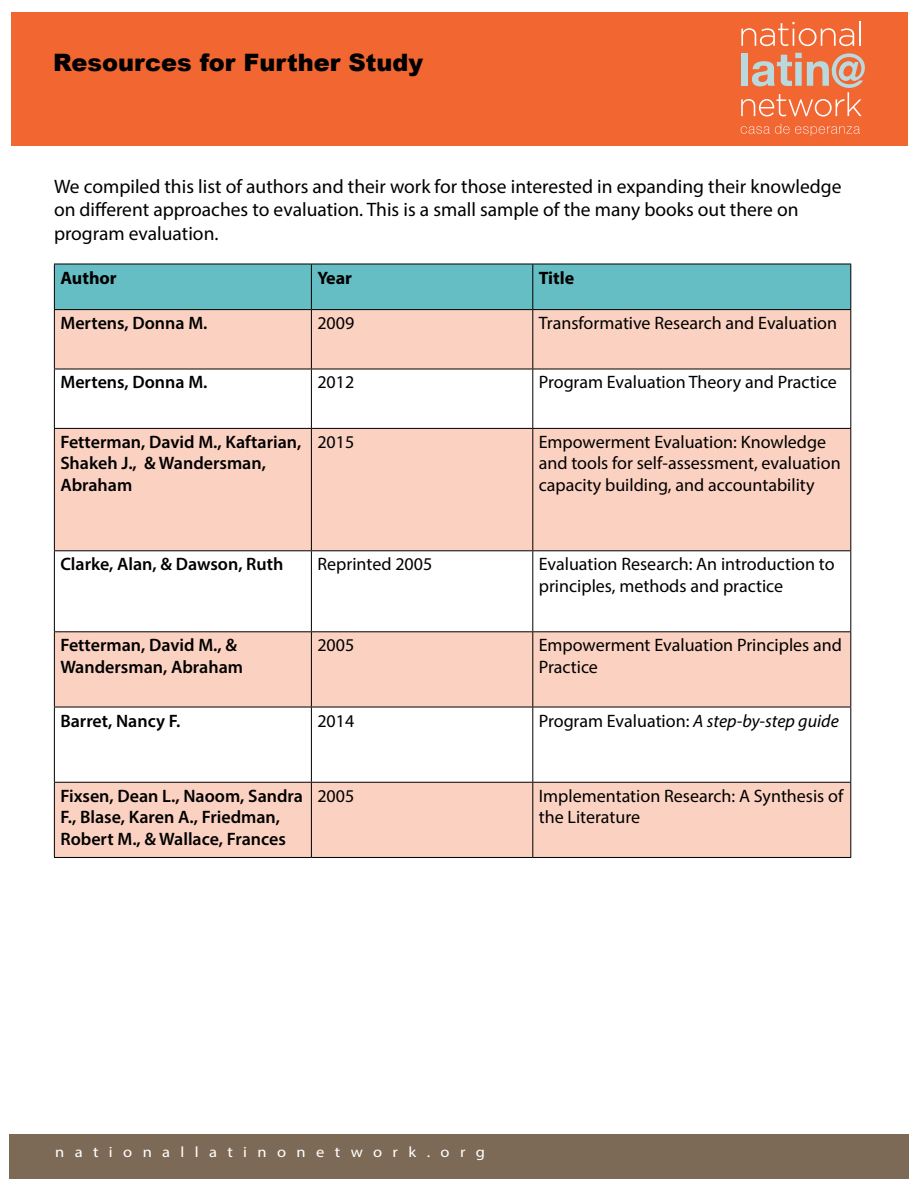
<style>
.page{position:relative;width:918px;height:1188px;background:#fff}
.page>*{position:absolute;margin:0;border:0;box-sizing:border-box;transform-origin:0 0}
.t1{font:900 24px "Arial";color:#000}
.t2{font:19.5px/23.4px "Myriad Pro";color:#000}
.t3{font:18px/21.6px "Myriad Pro";color:#000}
.t4{font:600 18px/21.6px "Myriad Pro";color:#000}
.t5{font:700 18px "Myriad Pro";color:#000}
.t6{font:15px "Myriad Pro";letter-spacing:.63em;color:#fff;scale:1.1 1}
.s1{font-style:italic}
</style>
<div class="page">
<div style="left:11px;top:13px;width:896px;height:133px;background:#f26631"></div>
<div style="left:55px;top:265px;width:795px;height:44px;background:#66bec5"></div>
<svg style="left:55px;top:310px;width:795px;height:547px;fill:#fbd1c1"></svg>
<hr style="left:54px;top:264px;width:257px;height:1px;background:#000">
<hr style="left:54px;top:264px;width:1px;height:45px;background:#000">
<hr style="left:311px;top:264px;width:222px;height:1px;background:#000">
<hr style="left:311px;top:264px;width:1px;height:45px;background:#000">
<hr style="left:533px;top:264px;width:318px;height:1px;background:#000">
<hr style="left:532px;top:264px;width:1px;height:45px;background:#000">
<hr style="left:850px;top:264px;width:1px;height:45px;background:#000">
<hr style="left:54px;top:309px;width:257px;height:1px;background:#000">
<hr style="left:54px;top:310px;width:1px;height:59px;background:#000">
<hr style="left:311px;top:309px;width:222px;height:1px;background:#000">
<hr style="left:311px;top:310px;width:1px;height:59px;background:#000">
<hr style="left:533px;top:309px;width:318px;height:1px;background:#000">
<hr style="left:532px;top:310px;width:1px;height:59px;background:#000">
<hr style="left:850px;top:310px;width:1px;height:59px;background:#000">
<hr style="left:54px;top:369px;width:257px;height:1px;background:#000">
<hr style="left:54px;top:369px;width:1px;height:59px;background:#000">
<hr style="left:311px;top:369px;width:222px;height:1px;background:#000">
<hr style="left:311px;top:369px;width:1px;height:59px;background:#000">
<hr style="left:533px;top:369px;width:318px;height:1px;background:#000">
<hr style="left:532px;top:369px;width:1px;height:59px;background:#000">
<hr style="left:850px;top:369px;width:1px;height:59px;background:#000">
<hr style="left:54px;top:428px;width:257px;height:1px;background:#000">
<hr style="left:54px;top:429px;width:1px;height:121px;background:#000">
<hr style="left:311px;top:428px;width:222px;height:1px;background:#000">
<hr style="left:311px;top:429px;width:1px;height:121px;background:#000">
<hr style="left:533px;top:428px;width:318px;height:1px;background:#000">
<hr style="left:532px;top:429px;width:1px;height:121px;background:#000">
<hr style="left:850px;top:429px;width:1px;height:121px;background:#000">
<hr style="left:54px;top:550px;width:257px;height:1px;background:#000">
<hr style="left:54px;top:551px;width:1px;height:80px;background:#000">
<hr style="left:311px;top:550px;width:222px;height:1px;background:#000">
<hr style="left:311px;top:551px;width:1px;height:80px;background:#000">
<hr style="left:533px;top:550px;width:318px;height:1px;background:#000">
<hr style="left:532px;top:551px;width:1px;height:80px;background:#000">
<hr style="left:850px;top:551px;width:1px;height:80px;background:#000">
<hr style="left:54px;top:631px;width:257px;height:1px;background:#000">
<hr style="left:54px;top:632px;width:1px;height:75px;background:#000">
<hr style="left:311px;top:631px;width:222px;height:1px;background:#000">
<hr style="left:311px;top:632px;width:1px;height:75px;background:#000">
<hr style="left:533px;top:631px;width:318px;height:1px;background:#000">
<hr style="left:532px;top:632px;width:1px;height:75px;background:#000">
<hr style="left:850px;top:632px;width:1px;height:75px;background:#000">
<hr style="left:54px;top:707px;width:257px;height:1px;background:#000">
<hr style="left:54px;top:707px;width:1px;height:75px;background:#000">
<hr style="left:311px;top:707px;width:222px;height:1px;background:#000">
<hr style="left:311px;top:707px;width:1px;height:75px;background:#000">
<hr style="left:533px;top:707px;width:318px;height:1px;background:#000">
<hr style="left:532px;top:707px;width:1px;height:75px;background:#000">
<hr style="left:850px;top:707px;width:1px;height:75px;background:#000">
<hr style="left:54px;top:782px;width:257px;height:1px;background:#000">
<hr style="left:54px;top:783px;width:1px;height:74px;background:#000">
<hr style="left:311px;top:782px;width:222px;height:1px;background:#000">
<hr style="left:311px;top:783px;width:1px;height:74px;background:#000">
<hr style="left:533px;top:782px;width:318px;height:1px;background:#000">
<hr style="left:532px;top:783px;width:1px;height:74px;background:#000">
<hr style="left:850px;top:783px;width:1px;height:74px;background:#000">
<hr style="left:54px;top:857px;width:257px;height:1px;background:#000">
<hr style="left:311px;top:857px;width:222px;height:1px;background:#000">
<hr style="left:533px;top:857px;width:318px;height:1px;background:#000">
<div style="left:9px;top:1134px;width:900px;height:45px;background:#7d6a56"></div>
<svg style="left:741px;top:22px;width:113px;height:24px"></svg>
<hr style="left:859px;top:21px;width:2px;height:25px;background:#fff">
<svg style="left:741px;top:53px;width:124px;height:64px"></svg>
<svg style="left:741px;top:124px;width:119px;height:12px"></svg>
<h1 class="t1" style="left:53px;top:45px;width:371px">Resources for Further Study</h1>
<p class="t2" style="left:54px;top:174px;width:789px">We compiled this list of authors and their work for those interested in expanding their knowledge on different approaches to evaluation. This is a small sample of the many books out there on program evaluation.</p>
<p class="t5" style="left:60px;top:266px;width:58px">Author</p>
<p class="t5" style="left:317px;top:266px;width:36px">Year</p>
<p class="t5" style="left:539px;top:266px;width:37px">Title</p>
<p class="t4" style="left:60px;top:312px;width:149px">Mertens, Donna M.</p>
<p class="t3" style="left:317px;top:312px;width:38px">2009</p>
<p class="t3" style="left:539px;top:312px;width:300px">Transformative Research and Evaluation</p>
<p class="t4" style="left:60px;top:371px;width:149px">Mertens, Donna M.</p>
<p class="t3" style="left:317px;top:371px;width:38px">2012</p>
<p class="t3" style="left:539px;top:371px;width:300px">Program Evaluation Theory and Practice</p>
<p class="t4" style="left:60px;top:431px;width:243px">Fetterman, David M., Kaftarian,<br>Shakeh J., &amp; Wandersman,<br>Abraham</p>
<p class="t3" style="left:317px;top:431px;width:38px">2015</p>
<p class="t3" style="left:539px;top:431px;width:303px">Empowerment Evaluation: Knowledge and tools for self-assessment, evaluation capacity building, and accountability</p>
<p class="t4" style="left:60px;top:553px;width:225px">Clarke, Alan, &amp; Dawson, Ruth</p>
<p class="t3" style="left:317px;top:553px;width:116px">Reprinted 2005</p>
<p class="t3" style="left:539px;top:553px;width:297px">Evaluation Research: An introduction to principles, methods and practice</p>
<p class="t4" style="left:60px;top:634px;width:184px">Fetterman, David M., &amp;<br>Wandersman, Abraham</p>
<p class="t3" style="left:317px;top:634px;width:38px">2005</p>
<p class="t3" style="left:539px;top:634px;width:305px">Empowerment Evaluation Principles and<br>Practice</p>
<p class="t4" style="left:60px;top:709px;width:122px">Barret, Nancy F.</p>
<p class="t3" style="left:317px;top:709px;width:38px">2014</p>
<p class="t3" style="left:539px;top:709px;width:302px">Program Evaluation: <span class="s1">A step-by-step guide</span></p>
<p class="t4" style="left:60px;top:784px;width:244px">Fixsen, Dean L., Naoom, Sandra<br>F., Blase, Karen A., Friedman,<br>Robert M., &amp; Wallace, Frances</p>
<p class="t3" style="left:317px;top:785px;width:38px">2005</p>
<p class="t3" style="left:539px;top:785px;width:306px">Implementation Research: A Synthesis of the Literature</p>
<p class="t6" style="left:55px;top:1142px;width:392px">nationallatinonetwork.org</p>
</div>
